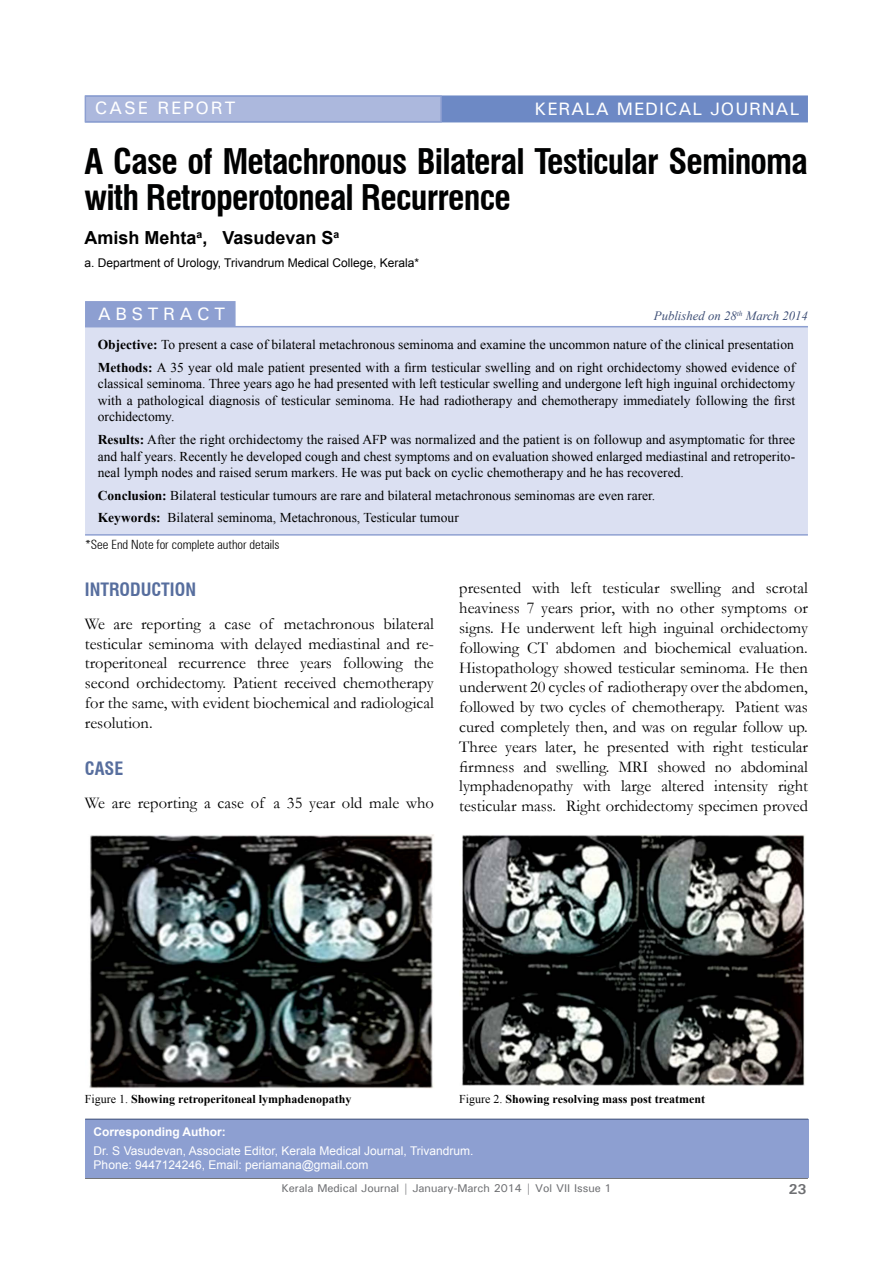
<style>
.page{position:relative;width:893px;height:1263px;background:#fff}
.page>*{position:absolute;margin:0;border:0;box-sizing:border-box;transform-origin:0 0}
.t1{font:700 condensed 34.5px/36px "Swiss 721 BT";letter-spacing:-.025em;color:#000101}
.Title_Name{font:700 18px "Arial";color:#000}
.t2{font:500 18px "Univers";letter-spacing:.05em;color:#fff}
.Head_1{font:700 condensed 18px "Swiss 721 BT";color:#576e9e}
.t3{font:500 18px "Univers";letter-spacing:.1em;color:#fff}
.t4{font:500 18px "Univers";letter-spacing:.25em;color:#fff}
.Para_1{font:16.5px/19.8px "Garamond";color:#000;text-align:justify}
.t5{font:700 14.25px "Univers";color:#6d6e71}
.Abstract{font:13.5px/16.5px "Times New Roman";color:#000;text-align:justify}
.t6{font:300 condensed 12.75px "Zurich BT";color:#000}
.t7{font:italic 12.75px "Times New Roman";color:#3f5077}
.Corresponding_Author{font:12px/14.4px "Arial";color:#fff}
.t8{font:700 12px "Times New Roman";color:#000}
.Title_Name-2{font:12px "Arial";color:#000}
.t9{font:700 12px "Arial";color:#fff}
.t10{font:500 11.25px "Univers";color:#6d6e71}
.s1{font-weight:700}
.s2{font-weight:400}
</style>
<div class="page">
<hr style="left:85px;top:1178px;width:723px;height:1px;background:#58595b">
<div style="left:85px;top:95px;width:723px;height:27px;background:#6d89c5;border:2px solid #6d89c5"></div>
<div style="left:85px;top:95px;width:357px;height:27px;background:#acb8dd;border:2px solid #8d9fd1"></div>
<div style="left:85px;top:1119px;width:723px;height:59px;background:#8d9fd1"></div>
<hr style="left:85px;top:1119px;width:723px;height:1px;background:#3f5077">
<div style="left:85px;top:301px;width:151px;height:26px;background:#8d9fd1"></div>
<div style="left:85px;top:327px;width:723px;height:207px;background:#dbe0f2"></div>
<hr style="left:85px;top:326px;width:723px;height:1px;background:#8d9fd1">
<hr style="left:85px;top:534px;width:723px;height:2px;background:#8d9fd1">
<img style="left:89px;top:834px;width:345px;height:255px">
<img style="left:462px;top:835px;width:343px;height:251px">
<p class="t3" style="left:95px;top:97px;width:142px">CASE REPORT</p>
<p class="t2" style="left:534px;top:97px;width:266px">KERALA MEDICAL JOURNAL</p>
<p class="t1" style="left:85px;top:143px;width:725px">A Case of Metachronous Bilateral Testicular Seminoma with Retroperotoneal Recurrence</p>
<p class="Title_Name" style="left:85px;top:226px;width:256px">Amish Mehta<sup>a</sup>, Vasudevan S<sup>a</sup></p>
<p class="Title_Name-2" style="left:85px;top:255px;width:336px">a. Department of Urology, Trivandrum Medical College, Kerala*</p>
<p class="t4" style="left:98px;top:302px;width:129px">ABSTRACT</p>
<p class="Abstract" style="left:98px;top:336px;width:698px"><span class="s1">Objective:</span> To present a case of bilateral metachronous seminoma and examine the uncommon nature of the clinical presentation</p>
<p class="Abstract" style="left:98px;top:359px;width:699px"><span class="s1">Methods:</span> A 35 year old male patient presented with a firm testicular swelling and on right orchidectomy showed evidence of classical seminoma. Three years ago he had presented with left testicular swelling and undergone left high inguinal orchidectomy with a pathological diagnosis of testicular seminoma. He had radiotherapy and chemotherapy immediately following the first orchidectomy.</p>
<p class="Abstract" style="left:98px;top:431px;width:699px"><span class="s1">Results:</span> After the right orchidectomy the raised AFP was normalized and the patient is on followup and asymptomatic for three and half years. Recently he developed cough and chest symptoms and on evaluation showed enlarged mediastinal and retroperito&shy;neal lymph nodes and raised serum markers. He was put back on cyclic chemotherapy and he has recovered.</p>
<p class="Abstract" style="left:98px;top:487px;width:559px"><span class="s1">Conclusion:</span> Bilateral testicular tumours are rare and bilateral metachronous seminomas are even rarer.</p>
<p class="Abstract" style="left:98px;top:509px;width:362px"><span class="s1">Keywords:</span> Bilateral seminoma, Metachronous, Testicular tumour</p>
<p class="t6" style="left:85px;top:536px;width:196px">*See End Note for complete author details</p>
<p class="t7" style="left:654px;top:307px;width:156px">Published on 28<sup>th</sup> March 2014</p>
<p class="Head_1" style="left:85px;top:579px;width:113px">INTRODUCTION</p>
<p class="Para_1" style="left:85px;top:613px;width:350px">We are reporting a case of metachronous bilateral testicular seminoma with delayed mediastinal and re&shy;troperitoneal recurrence three years following the second orchidectomy. Patient received chemotherapy for the same, with evident biochemical and radiological resolution.</p>
<p class="Head_1" style="left:85px;top:758px;width:40px">CASE</p>
<p class="Para_1" style="left:85px;top:792px;width:350px">We are reporting a case of a 35 year old male who</p>
<p class="Para_1" style="left:459px;top:578px;width:350px">presented with left testicular swelling and scrotal heaviness 7 years prior, with no other symptoms or signs. He underwent left high inguinal orchidectomy following CT abdomen and biochemical evaluation.<br>Histopathology showed testicular seminoma. He then underwent 20 cycles of radiotherapy over the abdomen, followed by two cycles of chemotherapy. Patient was cured completely then, and was on regular follow up.<br>Three years later, he presented with right testicular firmness and swelling. MRI showed no abdominal lymphadenopathy with large altered intensity right testicular mass. Right orchidectomy specimen proved</p>
<p class="t8" style="left:85px;top:1091px;width:268px"><span class="s2">Figure 1.</span> Showing retroperitoneal lymphadenopathy</p>
<p class="t8" style="left:459px;top:1091px;width:247px"><span class="s2">Figure 2.</span> Showing resolving mass post treatment</p>
<p class="t9" style="left:94px;top:1124px;width:134px">Corresponding Author:</p>
<p class="Corresponding_Author" style="left:94px;top:1144px;width:381px">Dr. S Vasudevan, Associate Editor, Kerala Medical Journal, Trivandrum.<br>Phone: 9447124246, Email: periamana@gmail.com</p>
<p class="t10" style="left:281px;top:1181px;width:332px">Kerala Medical Journal | January-March 2014 | Vol VII Issue 1</p>
<p class="t5" style="left:789px;top:1180px;width:19px">23</p>
</div>
